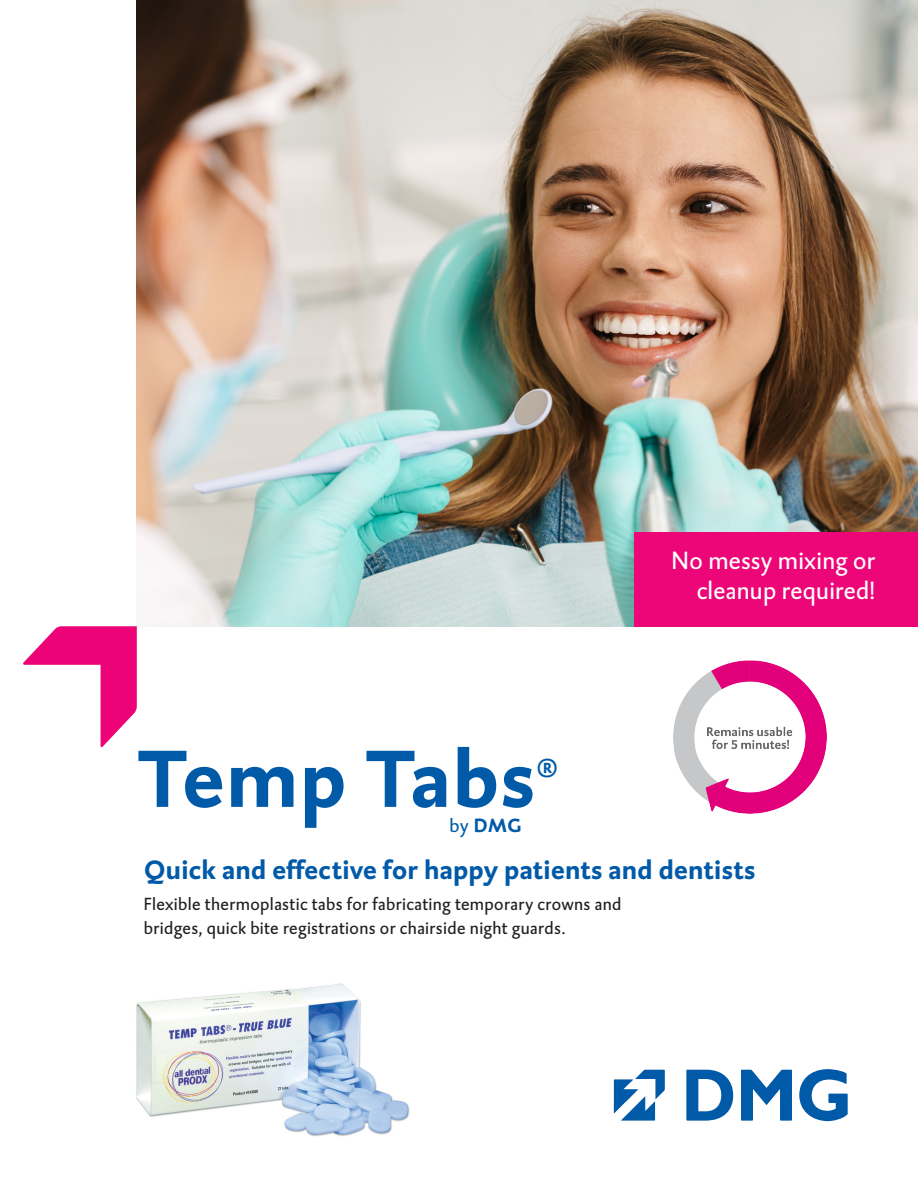
<style>
.page{position:relative;width:918px;height:1188px;background:#fff}
.page>*{position:absolute;margin:0;border:0;box-sizing:border-box;transform-origin:0 0}
.t1{font:700 82.5px "DTL Caspari";letter-spacing:.02em;color:#015aa8}
.t2{font:700 27px "DTL Caspari";letter-spacing:.01em;color:#015aa8}
.t3{font:700 26.25px "DTL Caspari";color:#015aa8}
.t4{font:25.5px/30px "DTL Caspari";letter-spacing:.01em;color:#fff;text-align:right}
.t5{font:700 19.5px "DTL Caspari";color:#015aa8}
.t6{font:18px/24px "DTL Caspari";letter-spacing:.02em;color:#231f20}
.s1{font-weight:400}
</style>
<div class="page">
<img style="left:137px;top:0;width:781px;height:627px">
<div style="left:634px;top:532px;width:284px;height:95px;background:#ed0677"></div>
<img style="left:136px;top:983px;width:274px;height:153px">
<svg style="left:799px;top:1069px;width:49px;height:52px"></svg>
<svg style="left:686px;top:1070px;width:47px;height:51px"></svg>
<svg style="left:741px;top:1070px;width:51px;height:51px"></svg>
<svg style="left:614px;top:1070px;width:51px;height:51px"></svg>
<svg style="left:23px;top:626px;width:114px;height:121px"></svg>
<img style="left:674px;top:661px;width:153px;height:153px">
<p class="t1" style="left:138px;top:724px;width:399px">Temp Tabs</p>
<p class="t3" style="left:537px;top:750px;width:22px">®</p>
<p class="t5" style="left:450px;top:813px;width:73px"><span class="s1">by</span> DMG</p>
<p class="t4" style="left:672px;top:546px;width:205px">No messy mixing or cleanup required!</p>
<p class="t2" style="left:144px;top:852px;width:613px">Quick and effective for happy patients and dentists</p>
<p class="t6" style="left:144px;top:892px;width:479px">Flexible thermoplastic tabs for fabricating temporary crowns and bridges, quick bite registrations or chairside night guards.</p>
</div>
